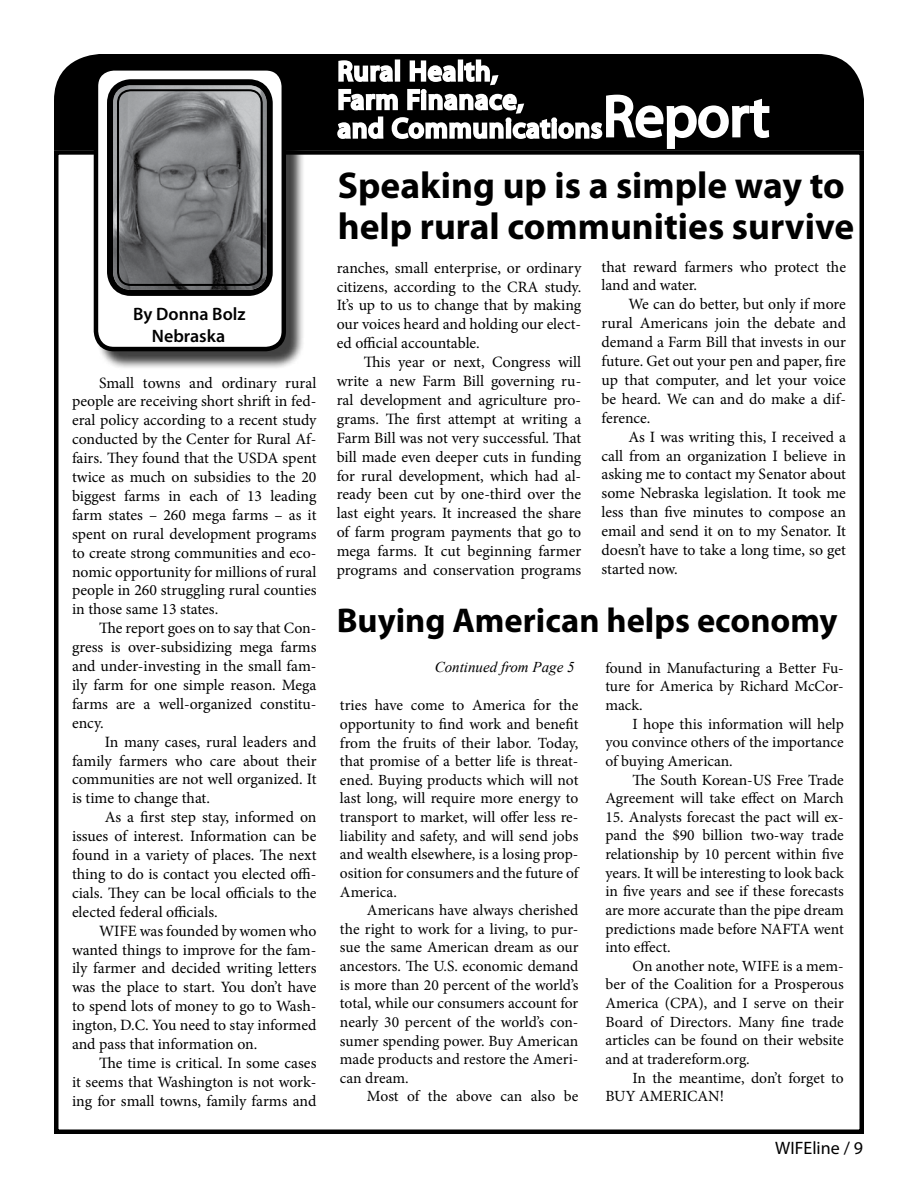
<style>
.page{position:relative;width:918px;height:1188px;background:#fff}
.page>*{position:absolute;margin:0;border:0;box-sizing:border-box;transform-origin:0 0}
.t1{font:58.5px "Myriad Pro";color:#fff}
.t2{font:700 37.5px/40.5px "Myriad Pro";color:#000}
.t3{font:700 34.5px "Myriad Pro";color:#000}
.t4{font:600 18px/21.6px "Myriad Pro";color:#000;text-align:center}
.t5{font:18px "Myriad Pro";color:#000}
.t6{font:15.75px/18.9px "Minion Pro";letter-spacing:-.005em;color:#000;text-align:justify}
.t7{font:15.6px/18.6px "Minion Pro";letter-spacing:-.005em;color:#000;text-align:justify}
.t8{font:italic 15px "Times New Roman";color:#000}
</style>
<div class="page">
<div style="left:54px;top:54px;width:810px;height:96px;background:#000"></div>
<svg style="left:336px;top:54px;width:435px;height:96px"></svg>
<div style="left:54px;top:150px;width:810px;height:984px;border:4px solid #000"></div>
<div style="left:96px;top:68px;width:209px;height:302px;background:#000;opacity:.75"></div>
<div style="left:96px;top:68px;width:188px;height:281px;background:#fff;border-radius:18px"></div>
<div style="left:94px;top:66px;width:192px;height:285px;border:4px solid #000;border-radius:18px"></div>
<img style="left:114px;top:86px;width:152px;height:203px">
<div style="left:107px;top:79px;width:166px;height:217px;border:6px solid #000;border-radius:21px"></div>
<div style="left:117px;top:89px;width:146px;height:197px;border:2px solid #000;border-radius:13px"></div>
<p class="t4" style="left:133px;top:303px;width:114px">By Donna Bolz<br>Nebraska</p>
<p class="t6" style="left:72px;top:373px;width:246px;text-indent:27px">Small towns and ordinary rural people are receiving short shrift in fed&shy;eral policy according to a recent study conducted by the Center for Rural Af&shy;fairs. They found that the USDA spent twice as much on subsidies to the 20 biggest farms in each of 13 leading farm states – 260 mega farms – as it spent on rural development programs to create strong communities and eco&shy;nomic opportunity for millions of rural people in 260 struggling rural counties in those same 13 states.</p>
<p class="t6" style="left:72px;top:619px;width:246px;text-indent:27px">The report goes on to say that Con&shy;gress is over-subsidizing mega farms and under-investing in the small fam&shy;ily farm for one simple reason. Mega farms are a well-organized constitu&shy;ency.</p>
<p class="t6" style="left:72px;top:732px;width:246px;text-indent:33px">In many cases, rural leaders and family farmers who care about their communities are not well organized. It is time to change that.</p>
<p class="t6" style="left:72px;top:808px;width:246px;text-indent:33px">As a first step stay, informed on issues of interest. Information can be found in a variety of places. The next thing to do is contact you elected offi&shy;cials. They can be local officials to the elected federal officials.</p>
<p class="t6" style="left:72px;top:921px;width:246px;text-indent:27px">WIFE was founded by women who wanted things to improve for the fam&shy;ily farmer and decided writing letters was the place to start. You don’t have to spend lots of money to go to Wash&shy;ington, D.C. You need to stay informed and pass that information on.</p>
<p class="t6" style="left:72px;top:1054px;width:246px;text-indent:27px">The time is critical. In some cases it seems that Washington is not work&shy;ing for small towns, family farms and</p>
<h1 class="t1" style="left:603px;top:80px;width:168px">Report</h1>
<h2 class="t2" style="left:338px;top:164px;width:518px">Speaking up is a simple way to help rural communities survive</h2>
<p class="t6" style="left:337px;top:258px;width:246px">ranches, small enterprise, or ordinary citizens, according to the CRA study.<br>It’s up to us to change that by making our voices heard and holding our elect&shy;ed official accountable.</p>
<p class="t6" style="left:337px;top:353px;width:246px;text-indent:27px">This year or next, Congress will write a new Farm Bill governing ru&shy;ral development and agriculture pro&shy;grams. The first attempt at writing a Farm Bill was not very successful. That bill made even deeper cuts in funding for rural development, which had al&shy;ready been cut by one-third over the last eight years. It increased the share of farm program payments that go to mega farms. It cut beginning farmer programs and conservation programs</p>
<p class="t6" style="left:602px;top:257px;width:246px">that reward farmers who protect the land and water.</p>
<p class="t6" style="left:602px;top:295px;width:246px;text-indent:27px">We can do better, but only if more rural Americans join the debate and demand a Farm Bill that invests in our future. Get out your pen and paper, fire up that computer, and let your voice be heard. We can and do make a dif&shy;ference.</p>
<p class="t6" style="left:602px;top:427px;width:246px;text-indent:27px">As I was writing this, I received a call from an organization I believe in asking me to contact my Senator about some Nebraska legislation. It took me less than five minutes to compose an email and send it on to my Senator. It doesn’t have to take a long time, so get started now.</p>
<h3 class="t3" style="left:337px;top:598px;width:502px">Buying American helps economy</h3>
<p class="t8" style="left:435px;top:657px;width:141px">Continued from Page 5</p>
<p class="t7" style="left:340px;top:696px;width:240px">tries have come to America for the opportunity to find work and benefit from the fruits of their labor. Today, that promise of a better life is threat&shy;ened. Buying products which will not last long, will require more energy to transport to market, will offer less re&shy;liability and safety, and will send jobs and wealth elsewhere, is a losing prop&shy;osition for consumers and the future of America.</p>
<p class="t7" style="left:340px;top:901px;width:240px;text-indent:27px">Americans have always cherished the right to work for a living, to pur&shy;sue the same American dream as our ancestors. The U.S. economic demand is more than 20 percent of the world’s total, while our consumers account for nearly 30 percent of the world’s con&shy;sumer spending power. Buy American made products and restore the Ameri&shy;can dream.</p>
<p class="t7" style="left:367px;top:1087px;width:213px">Most of the above can also be</p>
<p class="t7" style="left:605px;top:659px;width:240px">found in Manufacturing a Better Fu&shy;ture for America by Richard McCor&shy;mack.</p>
<p class="t7" style="left:605px;top:714px;width:240px;text-indent:27px">I hope this information will help you convince others of the importance of buying American.</p>
<p class="t7" style="left:605px;top:770px;width:240px;text-align:right">The South Korean-US Free Trade<br>Agreement will take effect on March</p>
<p class="t7" style="left:605px;top:808px;width:240px">15. Analysts forecast the pact will ex&shy;pand the $90 billion two-way trade relationship by 10 percent within five years. It will be interesting to look back in five years and see if these forecasts are more accurate than the pipe dream predictions made before NAFTA went into effect.</p>
<p class="t7" style="left:605px;top:957px;width:240px;text-indent:27px">On another note, WIFE is a mem&shy;ber of the Coalition for a Prosperous America (CPA), and I serve on their Board of Directors. Many fine trade articles can be found on their website and at tradereform.org.</p>
<p class="t7" style="left:605px;top:1068px;width:240px;text-indent:27px">In the meantime, don’t forget to<br>BUY AMERICAN!</p>
<p class="t5" style="left:775px;top:1137px;width:89px">WIFEline / 9</p>
</div>
